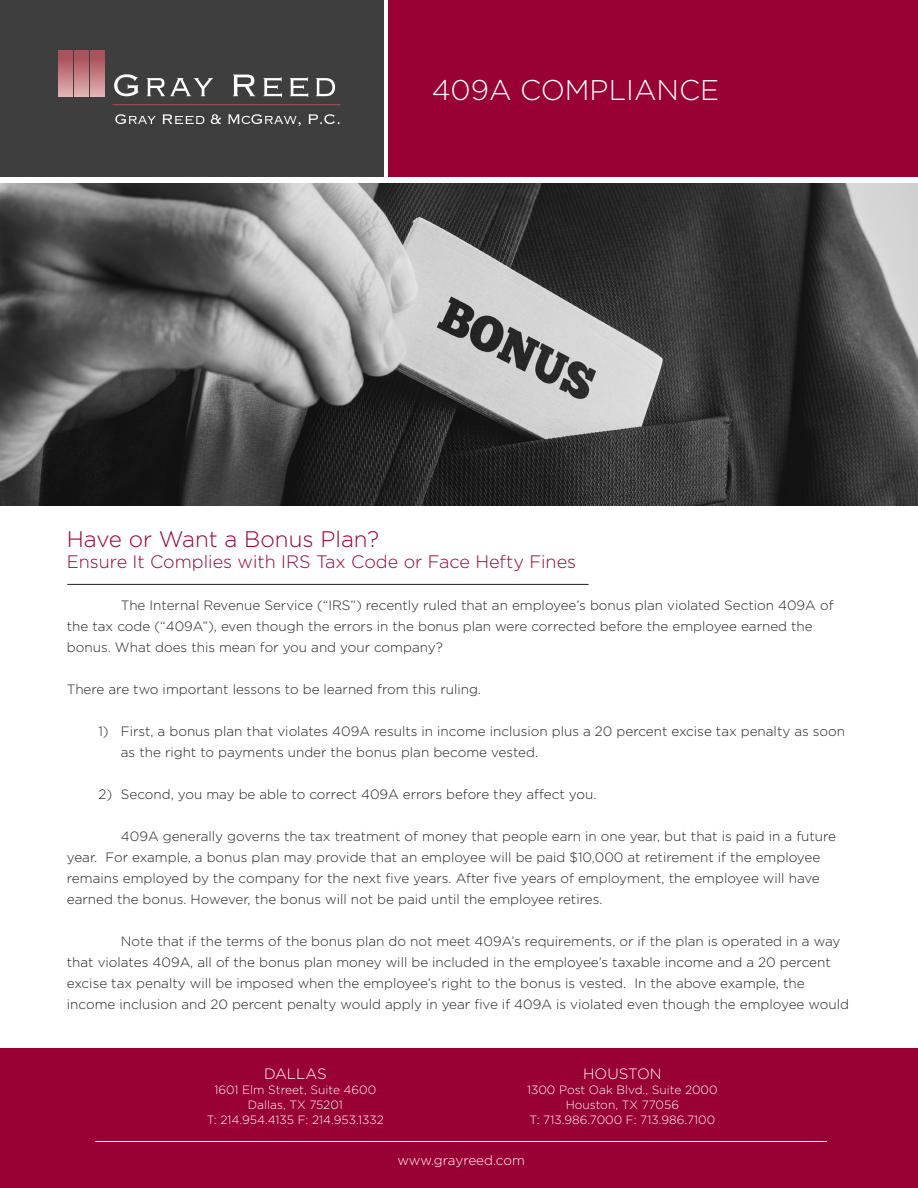
<style>
.page{position:relative;width:918px;height:1188px;background:#fff}
.page>*{position:absolute;margin:0;border:0;box-sizing:border-box;transform-origin:0 0}
.t1{font:300 28.5px "Gotham";color:#fff}
.t2{font:300 22.5px "Gotham";color:#903}
.t3{font:300 18px "Gotham";color:#903}
.t4{font:300 15px "Gotham";color:#fff}
.t5{font:300 13.5px/21px "Gotham";color:#231f20}
.t6{font:300 13.5px "Gotham";letter-spacing:-.01em;color:#fff}
.t7{font:300 12px "Gotham";color:#fff}
</style>
<div class="page">
<div style="left:388px;top:0;width:530px;height:176px;background:#903"></div>
<div style="left:0;top:0;width:384px;height:176px;background:#3e3e3f"></div>
<svg style="left:59px;top:50px;width:14px;height:46px"></svg>
<svg style="left:75px;top:50px;width:14px;height:46px"></svg>
<svg style="left:91px;top:50px;width:14px;height:46px"></svg>
<svg style="left:114px;top:74px;width:24px;height:22px"></svg>
<svg style="left:147px;top:78px;width:66px;height:18px"></svg>
<svg style="left:233px;top:75px;width:22px;height:21px"></svg>
<svg style="left:263px;top:77px;width:19px;height:20px"></svg>
<svg style="left:290px;top:77px;width:18px;height:20px"></svg>
<svg style="left:316px;top:78px;width:19px;height:18px"></svg>
<svg style="left:115px;top:114px;width:41px;height:10px"></svg>
<svg style="left:162px;top:114px;width:42px;height:10px"></svg>
<svg style="left:211px;top:114px;width:10px;height:10px"></svg>
<svg style="left:228px;top:114px;width:73px;height:12px"></svg>
<svg style="left:308px;top:114px;width:32px;height:10px"></svg>
<hr style="left:112px;top:104px;width:228px;height:1px;background:#ab515b">
<div style="left:0;top:1048px;width:918px;height:140px;background:#903"></div>
<hr style="left:95px;top:1141px;width:732px;height:1px;background:#fff">
<img style="left:0;top:184px;width:918px;height:322px">
<hr style="left:67px;top:584px;width:522px;height:1px;background:#231f20">
<p class="t1" style="left:432px;top:74px;width:289px">409A COMPLIANCE</p>
<p class="t2" style="left:67px;top:527px;width:314px">Have or Want a Bonus Plan?</p>
<p class="t3" style="left:67px;top:552px;width:511px">Ensure It Complies with IRS Tax Code or Face Hefty Fines</p>
<p class="t5" style="left:67px;top:595px;width:768px;text-indent:54px">The Internal Revenue Service (“IRS”) recently ruled that an employee’s bonus plan violated Section 409A of the tax code (“409A”), even though the errors in the bonus plan were corrected before the employee earned the bonus. What does this mean for you and your company?</p>
<p class="t5" style="left:67px;top:679px;width:416px">There are two important lessons to be learned from this ruling.</p>
<p class="t5" style="left:121px;top:721px;width:726px;text-indent:-22px">1) First, a bonus plan that violates 409A results in income inclusion plus a 20 percent excise tax penalty as soon as the right to payments under the bonus plan become vested.</p>
<p class="t5" style="left:98px;top:784px;width:500px">2) Second, you may be able to correct 409A errors before they affect you.</p>
<p class="t5" style="left:67px;top:826px;width:771px;text-indent:54px">409A generally governs the tax treatment of money that people earn in one year, but that is paid in a future year. For example, a bonus plan may provide that an employee will be paid $10,000 at retirement if the employee remains employed by the company for the next five years. After five years of employment, the employee will have earned the bonus. However, the bonus will not be paid until the employee retires.</p>
<p class="t5" style="left:67px;top:931px;width:784px;text-indent:54px">Note that if the terms of the bonus plan do not meet 409A’s requirements, or if the plan is operated in a way that violates 409A, all of the bonus plan money will be included in the employee’s taxable income and a 20 percent excise tax penalty will be imposed when the employee’s right to the bonus is vested. In the above example, the income inclusion and 20 percent penalty would apply in year five if 409A is violated even though the employee would</p>
<p class="t4" style="left:264px;top:1065px;width:64px">DALLAS</p>
<p class="t7" style="left:214px;top:1083px;width:163px">1601 Elm Street, Suite 4600</p>
<p class="t7" style="left:248px;top:1098px;width:96px">Dallas, TX 75201</p>
<p class="t7" style="left:207px;top:1113px;width:179px">T: 214.954.4135 F: 214.953.1332</p>
<p class="t4" style="left:583px;top:1065px;width:80px">HOUSTON</p>
<p class="t7" style="left:527px;top:1083px;width:192px">1300 Post Oak Blvd., Suite 2000</p>
<p class="t7" style="left:566px;top:1098px;width:115px">Houston, TX 77056</p>
<p class="t7" style="left:530px;top:1113px;width:187px">T: 713.986.7000 F: 713.986.7100</p>
<p class="t6" style="left:397px;top:1153px;width:129px">www.grayreed.com</p>
</div>
